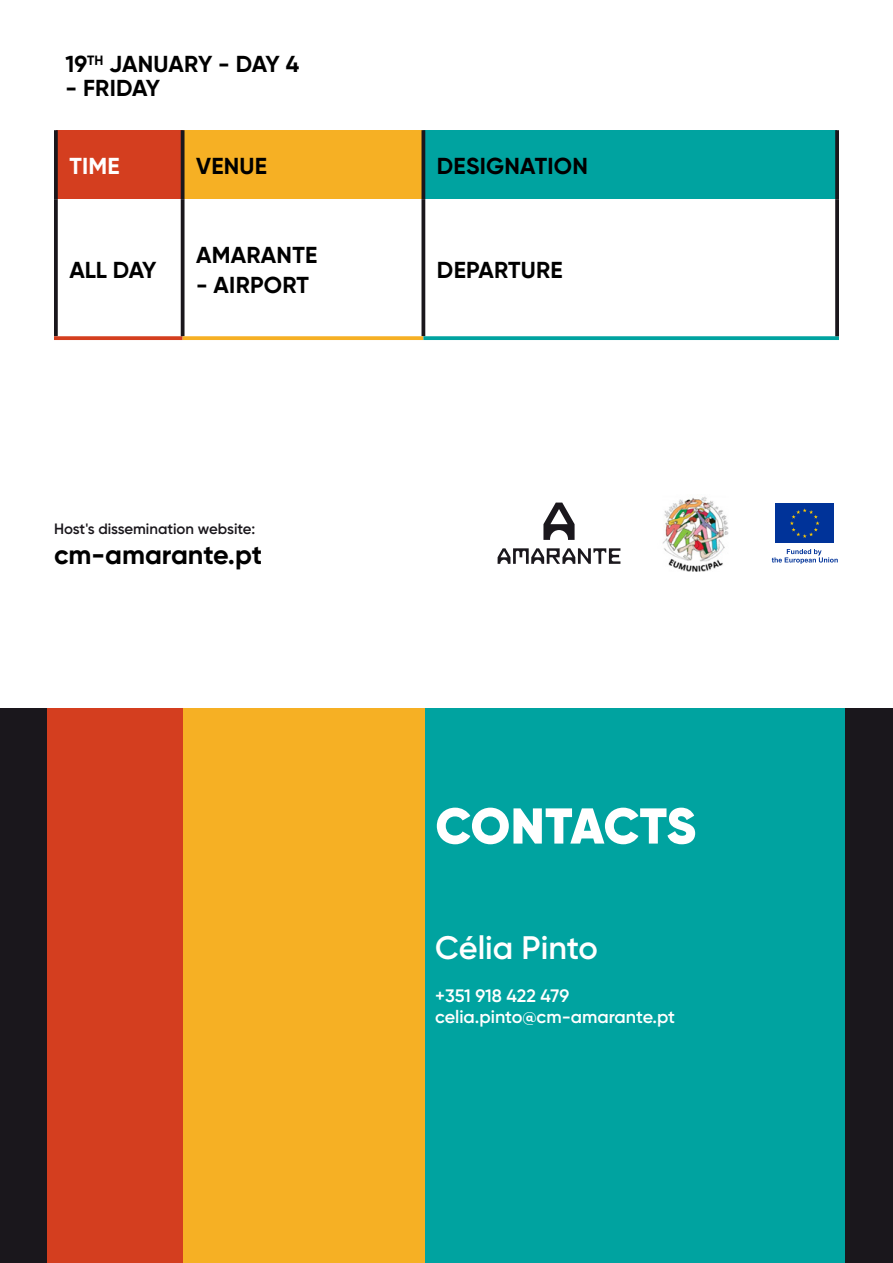
<style>
.page{position:relative;width:893px;height:1263px;background:#fff}
.page>*{position:absolute;margin:0;border:0;box-sizing:border-box;transform-origin:0 0}
.t1{font:900 50.25px "Gilroy";letter-spacing:-.01em;color:#fff}
.t2{font:600 32.55px "Gilroy";color:#fff}
.t3{font:700 27px "Gilroy";color:#000}
.t4{font:700 23.1px "Gilroy";letter-spacing:.01em;color:#000}
.t5{font:700 23.1px "Gilroy";letter-spacing:-.01em;color:#000}
.t6{font:700 23.1px "Gilroy";color:#fff}
.t7{font:600 18px/21.6px "Gilroy";color:#fff}
.t8{font:600 15px "Gilroy";color:#1a171c}
</style>
<div class="page">
<div style="left:56px;top:130px;width:127px;height:69px;background:#d43e1f"></div>
<div style="left:183px;top:130px;width:240px;height:69px;background:#f6b024"></div>
<div style="left:423px;top:130px;width:414px;height:69px;background:#00a3a0"></div>
<svg style="left:181px;top:130px;width:4px;height:69px"></svg>
<svg style="left:421px;top:130px;width:4px;height:69px"></svg>
<svg style="left:54px;top:130px;width:4px;height:69px"></svg>
<svg style="left:54px;top:199px;width:4px;height:137px"></svg>
<svg style="left:54px;top:336px;width:129px;height:4px"></svg>
<svg style="left:181px;top:199px;width:4px;height:137px"></svg>
<svg style="left:835px;top:130px;width:4px;height:69px"></svg>
<svg style="left:421px;top:199px;width:4px;height:137px"></svg>
<svg style="left:183px;top:336px;width:240px;height:4px"></svg>
<svg style="left:423px;top:336px;width:416px;height:4px;background:#10a8a5"></svg>
<svg style="left:835px;top:199px;width:4px;height:137px"></svg>
<div style="left:424px;top:708px;width:421px;height:555px;background:#00a3a0"></div>
<div style="left:183px;top:708px;width:241px;height:555px;background:#f6b024"></div>
<div style="left:46px;top:708px;width:137px;height:555px;background:#d43e1f"></div>
<div style="left:0;top:708px;width:46px;height:555px;background:#1a171c"></div>
<div style="left:845px;top:708px;width:48px;height:555px;background:#1a171c"></div>
<svg style="left:498px;top:548px;width:122px;height:16px"></svg>
<svg style="left:543px;top:503px;width:32px;height:37px"></svg>
<img style="left:662px;top:497px;width:67px;height:75px">
<svg style="left:775px;top:503px;width:59px;height:1px"></svg>
<div style="left:775px;top:504px;width:59px;height:39px;background:#039"></div>
<svg style="left:790px;top:508px;width:29px;height:30px"></svg>
<svg style="left:772px;top:549px;width:66px;height:15px"></svg>
<p class="t5" style="left:66px;top:50px;width:235px">19<sup>TH</sup> JANUARY - DAY 4</p>
<p class="t4" style="left:66px;top:73px;width:96px">- FRIDAY</p>
<p class="t6" style="left:69px;top:151px;width:52px">TIME</p>
<p class="t4" style="left:196px;top:151px;width:72px">VENUE</p>
<p class="t4" style="left:437px;top:151px;width:152px">DESIGNATION</p>
<p class="t4" style="left:69px;top:255px;width:89px">ALL DAY</p>
<p class="t4" style="left:196px;top:240px;width:123px">AMARANTE</p>
<p class="t4" style="left:196px;top:270px;width:114px">- AIRPORT</p>
<p class="t8" style="left:54px;top:520px;width:203px">Host's dissemination website:</p>
<p class="t3" style="left:54px;top:537px;width:210px">cm-amarante.pt</p>
<p class="t4" style="left:437px;top:255px;width:127px">DEPARTURE</p>
<h1 class="t1" style="left:435px;top:794px;width:262px">CONTACTS</h1>
<h2 class="t2" style="left:435px;top:927px;width:164px">Célia Pinto</h2>
<p class="t7" style="left:435px;top:984px;width:241px">+351 918 422 479 celia.pinto@cm-amarante.pt</p>
</div>
